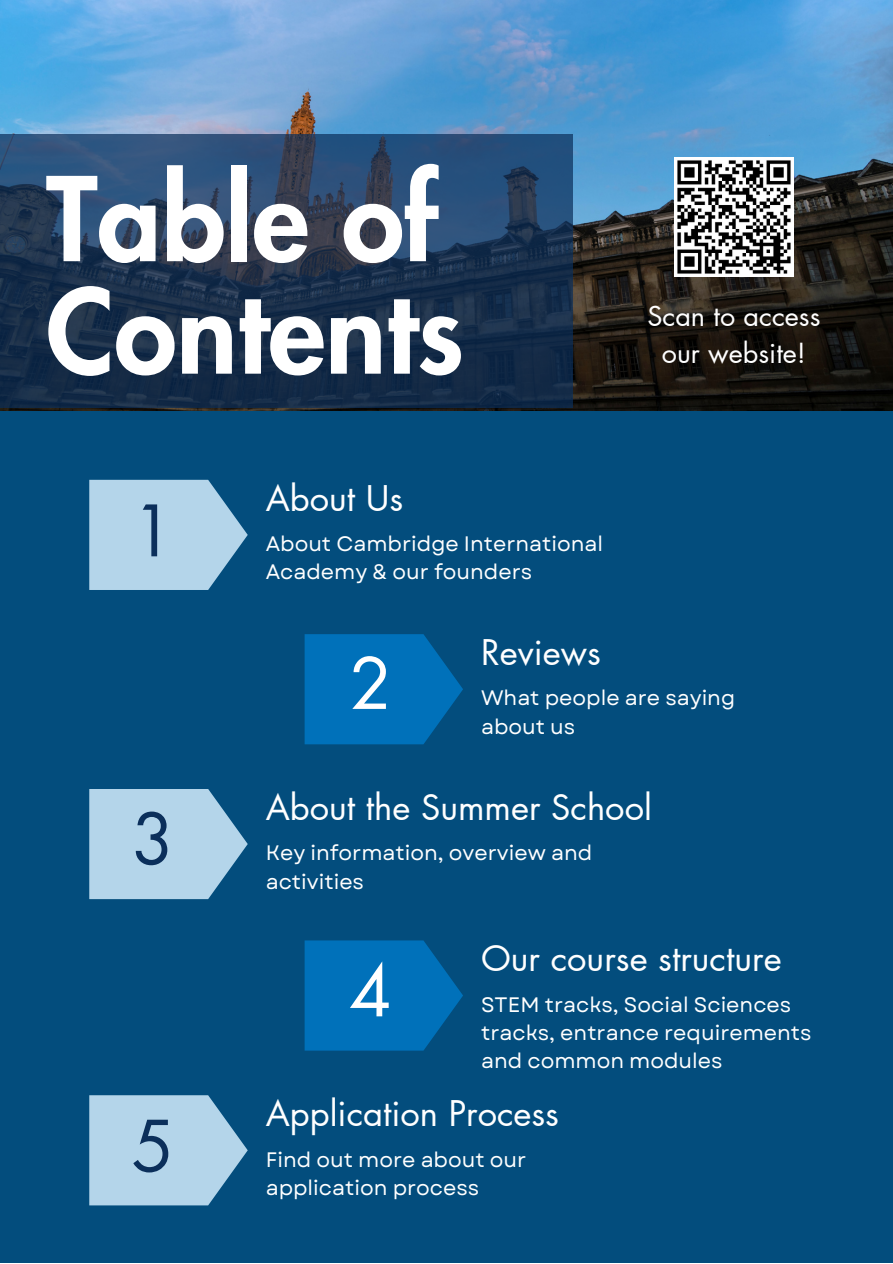
<style>
.page{position:relative;width:893px;height:1264px;background:#fff}
.page>*{position:absolute;margin:0;border:0;box-sizing:border-box;transform-origin:0 0}
.t1{font:800 113.1px/112.4px "Futura LT Pro";color:#fff}
.t2{font:68.85px "Futura LT Pro";color:#0b2f5b}
.t3{font:68.85px "Futura LT Pro";color:#fff}
.t4{font:34.5px "Futura LT Pro";color:#fff}
.t5{font:27px/37px "Futura LT Pro";color:#fff;text-align:center}
.t6{font:20.85px/28.2px "Garet";color:#fff}
</style>
<div class="page">
<div style="left:0;top:0;width:892px;height:1262px;background:#034d7d"></div>
<svg style="left:89px;top:480px;width:159px;height:110px;background:#9dc3dc"></svg>
<svg style="left:304px;top:634px;width:159px;height:110px;background:#006cb2"></svg>
<svg style="left:89px;top:789px;width:159px;height:110px;background:#9dc3dc"></svg>
<svg style="left:304px;top:940px;width:159px;height:110px;background:#006cb2"></svg>
<svg style="left:89px;top:1095px;width:159px;height:110px;background:#9dc3db"></svg>
<img style="left:0;top:0;width:892px;height:410px">
<svg style="left:0;top:134px;width:572px;height:273px;background:#213958"></svg>
<img style="left:674px;top:158px;width:119px;height:119px">
<p class="t1" style="left:46px;top:168px;width:419px">Table of<br>Contents</p>
<p class="t2" style="left:132px;top:499px;width:44px">1</p>
<p class="t4" style="left:266px;top:482px;width:139px">About Us</p>
<p class="t6" style="left:266px;top:530px;width:339px">About Cambridge International<br>Academy &amp; our founders</p>
<p class="t5" style="left:647px;top:298px;width:175px">Scan to access our website!</p>
<p class="t2" style="left:132px;top:807px;width:44px">3</p>
<p class="t2" style="left:132px;top:1114px;width:44px">5</p>
<p class="t3" style="left:349px;top:652px;width:44px">2</p>
<p class="t4" style="left:481px;top:636px;width:121px">Reviews</p>
<p class="t6" style="left:481px;top:684px;width:255px">What people are saying about us</p>
<p class="t4" style="left:266px;top:791px;width:388px">About the Summer School</p>
<p class="t6" style="left:266px;top:839px;width:328px">Key information, overview and activities</p>
<p class="t3" style="left:349px;top:959px;width:44px">4</p>
<p class="t4" style="left:481px;top:942px;width:302px">Our course structure</p>
<p class="t6" style="left:481px;top:990px;width:332px">STEM tracks, Social Sciences tracks, entrance requirements and common modules</p>
<p class="t4" style="left:266px;top:1097px;width:295px">Application Process</p>
<p class="t6" style="left:266px;top:1145px;width:262px">Find out more about our application process</p>
</div>
